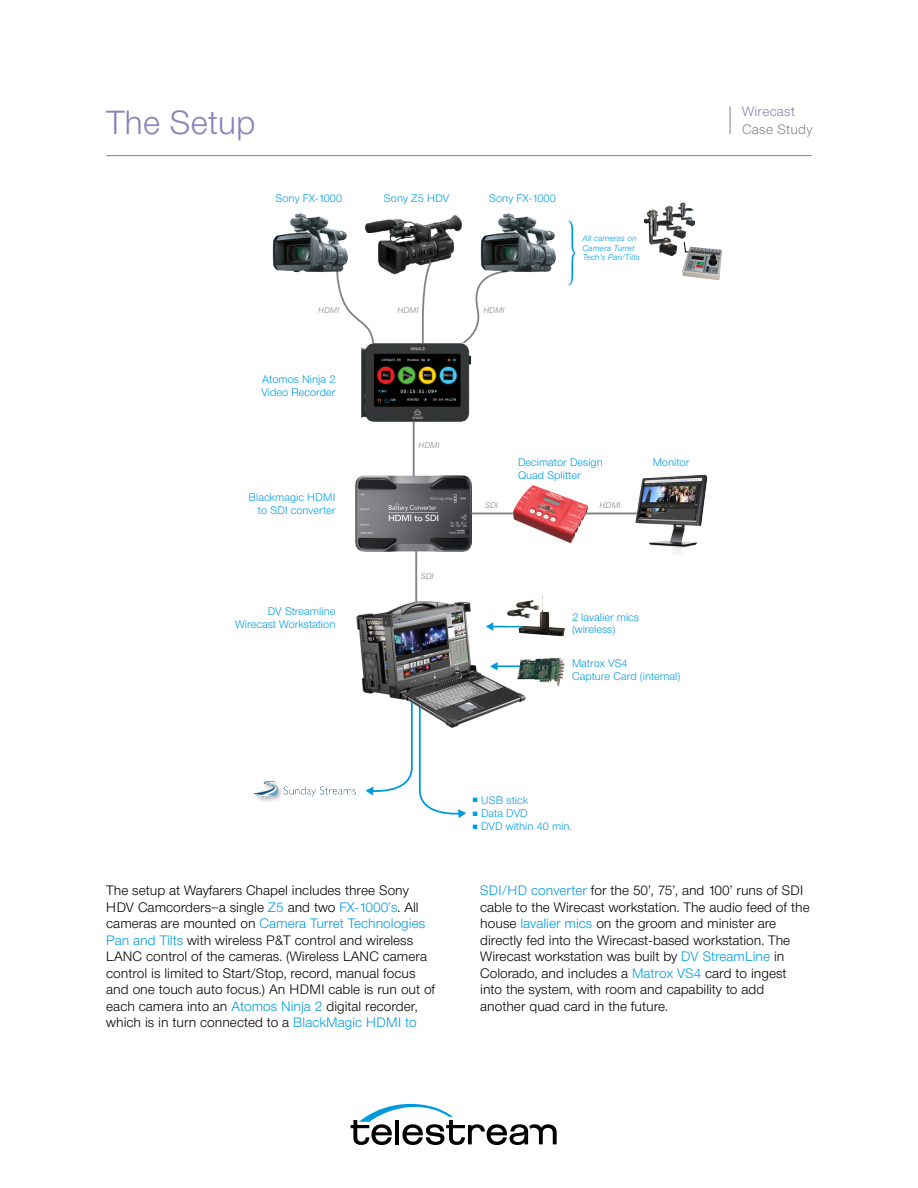
<style>
.page{position:relative;width:918px;height:1188px;background:#fff}
.page>*{position:absolute;margin:0;border:0;box-sizing:border-box;transform-origin:0 0}
.t1{font:300 33px "Neue Helvetica BQ";color:#8781bc}
.t2{font:300 13.5px/16.5px "Neue Helvetica BQ";color:#000}
.t3{font:300 13.5px "Neue Helvetica BQ";letter-spacing:.02em;color:#808285}
.t4{font:300 13.5px "Neue Helvetica BQ";letter-spacing:.02em;color:#8781bc}
.t5{font:300 10.8px/13px "Neue Helvetica BQ";color:#009bdf}
.t6{font:italic 300 8.1px/9.8px "Neue Helvetica BQ";letter-spacing:.02em;color:#009bdf}
.t7{font:italic 300 8.1px "Neue Helvetica BQ";letter-spacing:.04em;color:#808285}
.s1{color:#009bdf}
</style>
<div class="page">
<svg style="left:351px;top:1104px;width:206px;height:41px"></svg>
<img style="left:365px;top:215px;width:97px;height:60px">
<svg style="left:336px;top:268px;width:40px;height:76px"></svg>
<svg style="left:450px;top:268px;width:47px;height:76px"></svg>
<svg style="left:421px;top:260px;width:12px;height:84px"></svg>
<img style="left:361px;top:344px;width:109px;height:78px">
<img style="left:356px;top:602px;width:170px;height:120px">
<img style="left:517px;top:654px;width:48px;height:34px">
<hr style="left:496px;top:665px;width:24px;height:2px;background:#009bdf">
<svg style="left:490px;top:662px;width:8px;height:9px"></svg>
<hr style="left:492px;top:626px;width:34px;height:1px;background:#009bdf">
<svg style="left:486px;top:622px;width:7px;height:9px"></svg>
<img style="left:273px;top:213px;width:74px;height:61px">
<img style="left:481px;top:213px;width:74px;height:61px">
<svg style="left:366px;top:700px;width:100px;height:118px"></svg>
<img style="left:254px;top:781px;width:102px;height:21px">
<svg style="left:568px;top:221px;width:8px;height:64px"></svg>
<img style="left:355px;top:475px;width:117px;height:77px">
<hr style="left:413px;top:422px;width:2px;height:55px;background:#808285">
<hr style="left:415px;top:550px;width:2px;height:52px;background:#808285">
<img style="left:513px;top:485px;width:74px;height:58px">
<hr style="left:585px;top:513px;width:61px;height:1px;background:#808285">
<hr style="left:471px;top:513px;width:42px;height:1px;background:#808285">
<img style="left:507px;top:602px;width:10px;height:23px">
<img style="left:517px;top:596px;width:48px;height:40px">
<img style="left:604px;top:474px;width:104px;height:81px">
<img style="left:645px;top:202px;width:50px;height:54px">
<img style="left:678px;top:238px;width:44px;height:42px">
<hr style="left:106px;top:155px;width:706px;height:1px;background:#808285">
<svg style="left:730px;top:106px;width:1px;height:28px"></svg>
<h1 class="t1" style="left:106px;top:102px;width:151px">The Setup</h1>
<p class="t4" style="left:742px;top:103px;width:54px">Wirecast</p>
<p class="t3" style="left:742px;top:121px;width:72px">Case Study</p>
<p class="t5" style="left:276px;top:191px;width:68px">Sony FX-1000</p>
<p class="t5" style="left:384px;top:191px;width:67px">Sony Z5 HDV</p>
<p class="t5" style="left:489px;top:191px;width:68px">Sony FX-1000</p>
<p class="t7" style="left:318px;top:305px;width:22px">HDMI</p>
<p class="t5" style="left:261px;top:373px;width:76px">Atomos Ninja 2<br>Video Recorder</p>
<p class="t7" style="left:398px;top:305px;width:22px">HDMI</p>
<p class="t7" style="left:484px;top:305px;width:22px">HDMI</p>
<p class="t7" style="left:419px;top:440px;width:22px">HDMI</p>
<p class="t6" style="left:583px;top:233px;width:58px">All cameras on<br>Camera Turret<br>Tech’s Pan/Tilts</p>
<p class="t5" style="left:249px;top:491px;width:88px;text-align:right">Blackmagic HDMI to SDI converter</p>
<p class="t5" style="left:235px;top:605px;width:102px;text-align:right">DV Streamline<br>Wirecast Workstation</p>
<p class="t7" style="left:421px;top:571px;width:15px">SDI</p>
<p class="t5" style="left:518px;top:456px;width:86px;line-height:12.6px">Decimator Design<br>Quad Splitter</p>
<p class="t5" style="left:653px;top:456px;width:38px">Monitor</p>
<p class="t7" style="left:485px;top:500px;width:15px">SDI</p>
<p class="t7" style="left:600px;top:500px;width:22px">HDMI</p>
<p class="t5" style="left:572px;top:610px;width:69px;line-height:12.6px">2 lavalier mics (wireless)</p>
<p class="t5" style="left:572px;top:657px;width:110px;line-height:12.6px">Matrox VS4<br>Capture Card (internal)</p>
<p class="t5" style="left:473px;top:794px;width:57px">■ USB stick</p>
<p class="t5" style="left:473px;top:807px;width:56px">■ Data DVD</p>
<p class="t5" style="left:473px;top:820px;width:101px">■ DVD within 40 min.</p>
<p class="t2" style="left:106px;top:882px;width:331px">The setup at Wayfarers Chapel includes three Sony HDV Camcorders—a single <span class="s1">Z5</span> and two <span class="s1">FX-1000’s</span>. All cameras are mounted on <span class="s1">Camera Turret Technologies Pan and Tilts</span> with wireless P&amp;T control and wireless LANC control of the cameras. (Wireless LANC camera control is limited to Start/Stop, record, manual focus and one touch auto focus.) An HDMI cable is run out of each camera into an <span class="s1">Atomos Ninja 2</span> digital recorder, which is in turn connected to a <span class="s1">BlackMagic HDMI to</span></p>
<p class="t2" style="left:480px;top:882px;width:331px"><span class="s1">SDI/HD converter</span> for the 50’, 75’, and 100’ runs of SDI cable to the Wirecast workstation. The audio feed of the house <span class="s1">lavalier mics</span> on the groom and minister are directly fed into the Wirecast-based workstation. The Wirecast workstation was built by <span class="s1">DV StreamLine</span> in Colorado, and includes a <span class="s1">Matrox VS4</span> card to ingest into the system, with room and capability to add another quad card in the future.</p>
</div>
